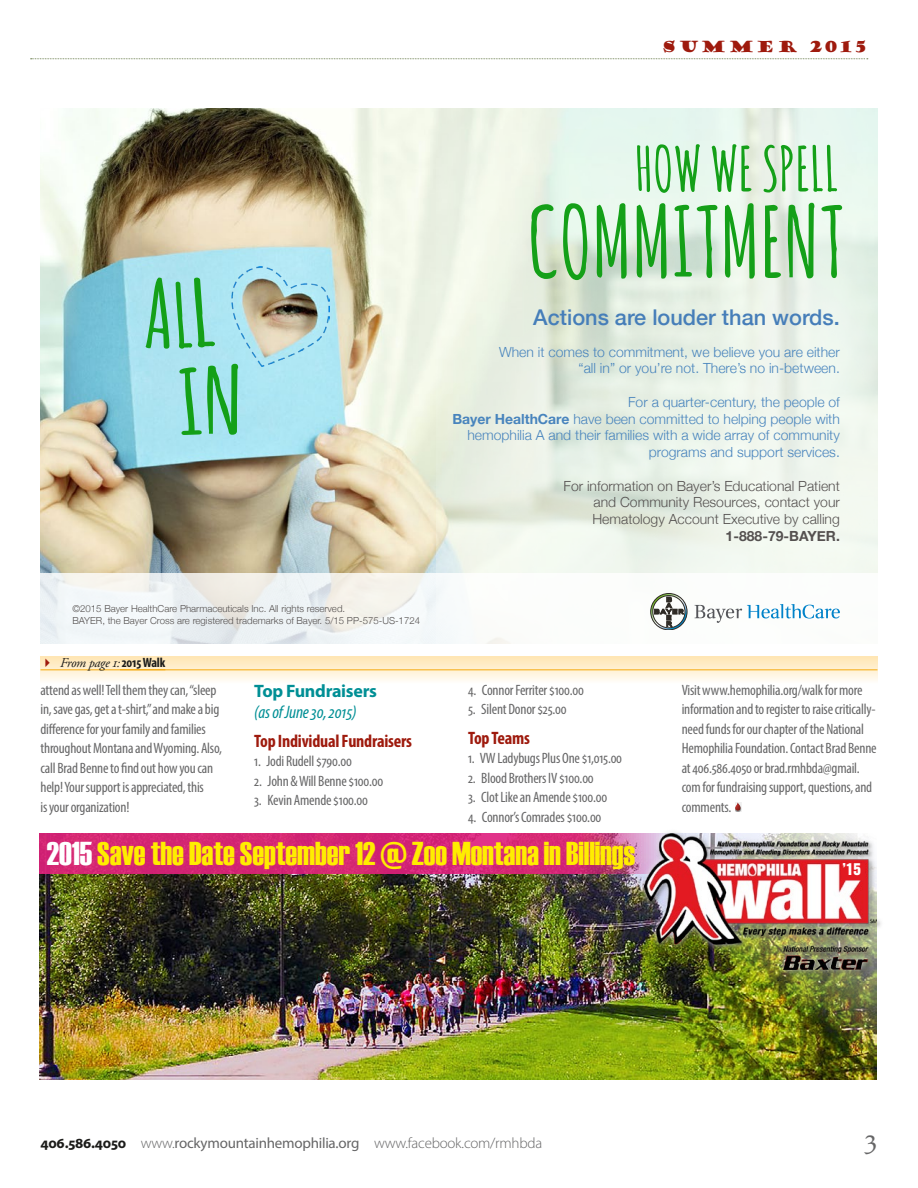
<style>
.page{position:relative;width:918px;height:1188px;background:#fff}
.page>*{position:absolute;margin:0;border:0;box-sizing:border-box;transform-origin:0 0}
.t1{font:700 95.85px "Amatic SC";color:#14a018}
.t2{font:700 89.85px "Amatic SC";color:#14a018;scale:1.24 1}
.t3{font:700 60.45px "Amatic SC";color:#14a018}
.t4{font:33px "Haettenschweiler";letter-spacing:-.005em;color:#ffed00}
.t5{font:27px "Palatino Linotype";color:#666667}
.t6{font:500 21.75px "Helvetica Neue";color:#467eb9}
.t7{font:700 condensed 18px "Myriad Pro";letter-spacing:-.015em;color:#9e1a0d}
.t8{font:italic condensed 18px "Myriad Pro";letter-spacing:-.01em;color:#008f95}
.t9{font:700 18px "Myriad Pro";letter-spacing:-.015em;color:#008f95}
.t10{font:condensed 15px/19.5px "Myriad Pro";letter-spacing:-.015em;color:#666667}
.t11{font:300 15px "Myriad Pro";letter-spacing:-.015em;color:#666667}
.t12{font:15px "Goudy Stout";letter-spacing:.175em;color:#9e1a0d}
.t13{font:15px "Helvetica Inserat LT Std";color:#fff}
.t14{font:300 13.95px/16.8px "Helvetica Neue";color:#4884bd;text-align:right}
.t15{font:300 13.95px/16.8px "Helvetica Neue";color:#555150;text-align:justify}
.t16{font:700 13.95px "Helvetica Neue";color:#555150}
.t17{font:italic 13.5px "Adobe Garamond Pro";letter-spacing:-.02em;color:#1c1c1a}
.t18{font:300 9.6px/11.6px "Helvetica Neue";color:#555150}
.s1{font-family:"Myriad Pro";font-weight:700;font-style:normal;font-stretch:condensed}
.s2{font-weight:700}
.s3{color:#fff}
.s4{font-weight:700;color:#1c1c1a}
.s5{font-weight:400}
</style>
<div class="page">
<svg style="left:31px;top:58px;width:837px;height:1px"></svg>
<img style="left:40px;top:873px;width:837px;height:207px">
<svg style="left:40px;top:833px;width:598px;height:40px;background:#d32a76"></svg>
<div style="left:639px;top:828px;width:247px;height:152px;background:#1c1c1a;opacity:.5"></div>
<div style="left:638px;top:827px;width:245px;height:149px;background:#fff;opacity:.75"></div>
<img style="left:644px;top:833px;width:233px;height:137px">
<div style="left:842px;top:863px;width:23px;height:17px;background:#e21a22"></div>
<svg style="left:735px;top:802px;width:7px;height:10px"></svg>
<svg style="left:735px;top:802px;width:6px;height:9px"></svg>
<svg style="left:40px;top:657px;width:838px;height:24px;background:#feefcf"></svg>
<hr style="left:40px;top:669px;width:838px;height:1px;background:#f6aa0d">
<img style="left:40px;top:108px;width:396px;height:465px">
<img style="left:232px;top:266px;width:98px;height:101px">
<svg style="left:40px;top:573px;width:838px;height:70px"></svg>
<svg style="left:695px;top:604px;width:145px;height:19px"></svg>
<svg style="left:651px;top:593px;width:36px;height:37px"></svg>
<svg style="left:46px;top:658px;width:4px;height:9px"></svg>
<div style="left:143px;top:277px;width:72px;height:72px;background:#ade3f0"></div>
<div style="left:179px;top:367px;width:23px;height:68px;background:#aae3f1"></div>
<p class="t12" style="left:662px;top:36px;width:207px">SUMMER 2015</p>
<h2 class="t2" style="left:202px;top:336px;width:35px">N</h2>
<p class="t18" style="left:73px;top:602px;width:349px">©2015 Bayer HealthCare Pharmaceuticals Inc. All rights reserved.<br>BAYER, the Bayer Cross are registered trademarks of Bayer. 5/15 PP-575-US-1724</p>
<p class="t17" style="left:60px;top:654px;width:107px">From page 1: <span class="s1">2015 Walk</span></p>
<p class="t10" style="left:41px;top:680px;width:183px">attend as well! Tell them they can, “sleep in, save gas, get a t-shirt,” and make a big difference for your family and families throughout Montana and Wyoming. Also, call Brad Benne to find out how you can help! Your support is appreciated, this<br>is your organization!</p>
<p class="t9" style="left:254px;top:679px;width:124px">Top Fundraisers</p>
<p class="t8" style="left:254px;top:701px;width:104px">(as of June 30, 2015)</p>
<p class="t7" style="left:254px;top:729px;width:159px">Top Individual Fundraisers</p>
<p class="t10" style="left:254px;top:751px;width:99px">1. Jodi Rudell $790.00</p>
<p class="t10" style="left:254px;top:771px;width:131px">2. John &amp; Will Benne $100.00</p>
<p class="t10" style="left:254px;top:790px;width:115px">3. Kevin Amende $100.00</p>
<h3 class="t3" style="left:635px;top:126px;width:206px">HOW WE SPELL</h3>
<h1 class="t1" style="left:527px;top:174px;width:319px">COMMITMENT</h1>
<h3 class="t6" style="left:533px;top:300px;width:308px">Actions are louder than words.</h3>
<p class="t14" style="left:499px;top:342px;width:342px">When it comes to commitment, we believe you are either “all in” or you’re not. There’s no in-between.</p>
<p class="t14" style="left:452px;top:392px;width:389px">For a quarter-century, the people of<br><span class="s2">Bayer HealthCare</span> have been committed to helping people with hemophilia A and their families with a wide array of community programs and support services.</p>
<p class="t15" style="left:592px;top:476px;width:249px;text-indent:-29px">For information on Bayer’s Educational Patient and Community Resources, contact your Hematology Account Executive by calling</p>
<p class="t16" style="left:726px;top:525px;width:116px">1-888-79-BAYER.</p>
<p class="t10" style="left:468px;top:680px;width:117px">4. Connor Ferriter $100.00</p>
<p class="t10" style="left:468px;top:700px;width:100px">5. Silent Donor $25.00</p>
<p class="t7" style="left:468px;top:726px;width:64px">Top Teams</p>
<p class="t10" style="left:468px;top:748px;width:156px">1. VW Ladybugs Plus One $1,015.00</p>
<p class="t10" style="left:468px;top:768px;width:127px">2. Blood Brothers IV $100.00</p>
<p class="t10" style="left:468px;top:787px;width:141px">3. Clot Like an Amende $100.00</p>
<p class="t10" style="left:468px;top:807px;width:135px">4. Connor’s Comrades $100.00</p>
<p class="t10" style="left:682px;top:680px;width:196px">Visit www.hemophilia.org/walk for more information and to register to raise critically&shy;need funds for our chapter of the National Hemophilia Foundation. Contact Brad Benne at 406.586.4050 or brad.rmhbda@gmail. com for fundraising support, questions, and comments.</p>
<h3 class="t4" style="left:47px;top:831px;width:590px"><span class="s3">2015</span> Save the Date September 12 @ Zoo Montana in Billings</h3>
<p class="t13" style="left:842px;top:860px;width:20px">’15</p>
<p class="t11" style="left:41px;top:1134px;width:503px"><span class="s4">406.586.4050</span> www.<span class="s5">rockymountainhemophilia.org</span> www.facebook.com/rmhbda</p>
<h3 class="t5" style="left:864px;top:1119px;width:15px">3</h3>
</div>
